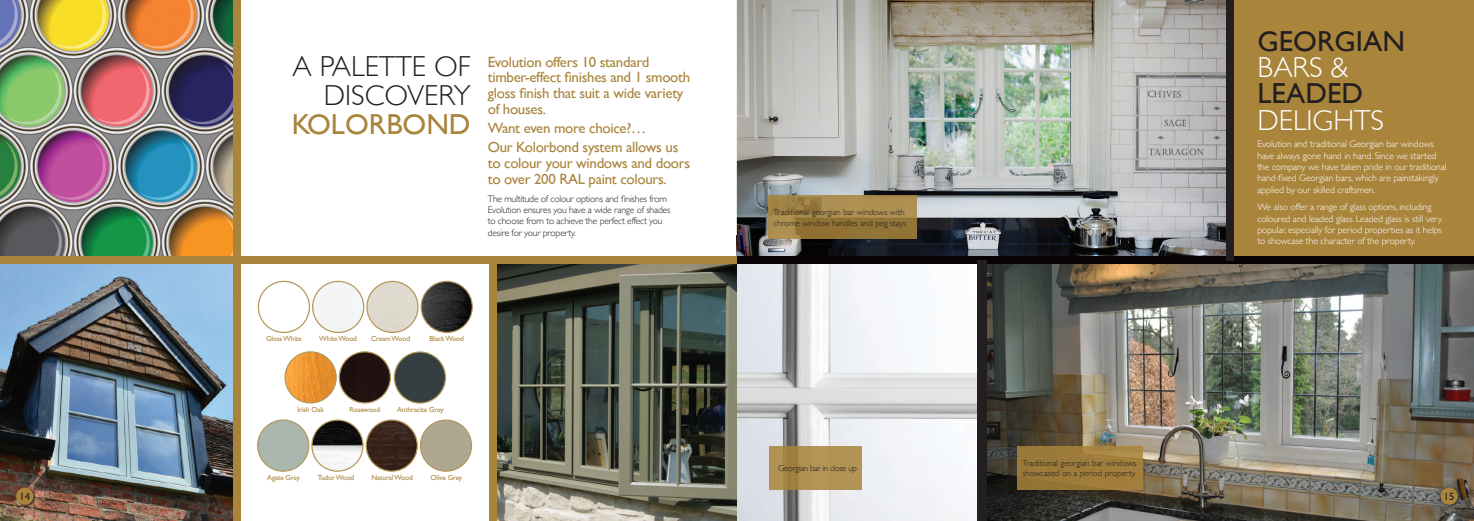
<style>
.page{position:relative;width:1474px;height:521px;background:#fff}
.page>*{position:absolute;margin:0;border:0;box-sizing:border-box;transform-origin:0 0}
.t1{font:300 28.88px/28.9px "Gill Sans";color:#231f20;text-align:right}
.t2{font:28.88px "Gill Sans";color:#231f20}
.t3{font:300 28.88px "Gill Sans";color:#fff}
.t4{font:28.88px "Gill Sans";color:#a9843b}
.t5{font:14.88px/15.8px "Gill Sans";letter-spacing:-.02em;color:#a9843b}
.t6{font:10.5px "Gill Sans";color:#231f20}
.t7{font:300 9.62px/11.4px "Gill Sans";letter-spacing:-.01em;color:#fff}
.t8{font:300 9.62px/11.4px "Gill Sans";letter-spacing:-.02em;color:#231f20}
.t9{font:300 8.75px/10.5px "Gill Sans";color:#231f20}
.t10{font:300 8.75px "Gill Sans";letter-spacing:-.03em;color:#231f20}
.t11{font:7.35px "Gill Sans";letter-spacing:-.02em;color:#a9843b}
</style>
<div class="page">
<img style="left:496px;top:264px;width:241px;height:257px">
<svg style="left:737px;top:0;width:736px;height:521px;fill:#a9843b"></svg>
<img style="left:736px;top:0;width:489px;height:257px">
<div style="left:251px;top:0;width:486px;height:235px;background:#fff"></div>
<img style="left:0;top:0;width:233px;height:521px">
<div style="left:0;top:257px;width:737px;height:7px;background:#a9843b"></div>
<div style="left:233px;top:0;width:8px;height:521px;background:#a9843b"></div>
<div style="left:16px;top:487px;width:19px;height:20px;background:#231f20;opacity:.75"></div>
<div style="left:16px;top:487px;width:17px;height:18px;background:#a9843b;border-radius:50%"></div>
<div style="left:760px;top:487px;width:19px;height:20px;background:#dbdfe6"></div>
<img style="left:987px;top:264px;width:486px;height:257px">
<div style="left:737px;top:257px;width:736px;height:7px;background:#080302"></div>
<svg style="left:769px;top:446px;width:92px;height:43px;background:#ae8f52"></svg>
<div style="left:1017px;top:446px;width:126px;height:43px;background:linear-gradient(to right,#967637,#a68340)"></div>
<div style="left:977px;top:260px;width:10px;height:261px;background:#231f20"></div>
<div style="left:1225px;top:0;width:8px;height:260px;background:#231f20"></div>
<div style="left:1440px;top:487px;width:19px;height:20px;background:#231f20;opacity:.75"></div>
<div style="left:1440px;top:487px;width:17px;height:18px;background:#a9843b;border-radius:50%"></div>
<div style="left:258px;top:281px;width:52px;height:52px;border:1px solid #b39758;border-radius:50%"></div>
<div style="left:313px;top:281px;width:51px;height:51px;background:#f4f5f6;border-radius:26px"></div>
<div style="left:312px;top:281px;width:52px;height:52px;border:1px solid #b39758;border-radius:50%"></div>
<div style="left:367px;top:281px;width:51px;height:51px;background:#ded9ce;border-radius:26px"></div>
<div style="left:366px;top:281px;width:52px;height:52px;border:1px solid #b39758;border-radius:50%"></div>
<div style="left:258px;top:420px;width:51px;height:51px;background:#a9b6ae;border-radius:26px"></div>
<div style="left:257px;top:419px;width:52px;height:53px;border:1px solid #b39758;border-radius:50%"></div>
<img style="left:312px;top:420px;width:51px;height:51px;border-radius:25px">
<div style="left:311px;top:419px;width:52px;height:53px;border:1px solid #b39758;border-radius:50%"></div>
<div style="left:489px;top:260px;width:7px;height:261px;background:#a9843b"></div>
<img style="left:366px;top:420px;width:51px;height:51px;border-radius:26px">
<div style="left:365px;top:419px;width:53px;height:53px;border:1px solid #b39758;border-radius:50%"></div>
<div style="left:420px;top:420px;width:51px;height:51px;background:#afa792;border-radius:26px"></div>
<div style="left:420px;top:419px;width:52px;height:53px;border:1px solid #b39758;border-radius:50%"></div>
<img style="left:421px;top:281px;width:51px;height:51px;border-radius:26px">
<div style="left:420px;top:281px;width:53px;height:52px;border:1px solid #b39758;border-radius:50%"></div>
<img style="left:285px;top:352px;width:51px;height:51px;border-radius:26px">
<div style="left:284px;top:351px;width:53px;height:52px;border:1px solid #b39758;border-radius:50%"></div>
<div style="left:339px;top:352px;width:51px;height:51px;background:#201210;border-radius:26px"></div>
<div style="left:339px;top:351px;width:52px;height:52px;border:1px solid #b39758;border-radius:50%"></div>
<div style="left:394px;top:352px;width:51px;height:51px;background:#353f41;border-radius:26px"></div>
<div style="left:394px;top:351px;width:52px;height:53px;border:1px solid #b39758;border-radius:50%"></div>
<svg style="left:768px;top:195px;width:148px;height:44px;background:#9f8043"></svg>
<p class="t6" style="left:20px;top:490px;width:12px">14</p>
<h1 class="t1" style="left:292px;top:51px;width:180px">A PALETTE OF<br>DISCOVERY</h1>
<h1 class="t4" style="left:292px;top:107px;width:180px">KOLORBOND</h1>
<h2 class="t5" style="left:488px;top:54px;width:204px">Evolution offers 10 standard timber-effect finishes and 1 smooth gloss finish that suit a wide variety of houses.</h2>
<h2 class="t5" style="left:488px;top:118px;width:192px;line-height:19.2px">Want even more choice?…<br>Our Kolorbond system allows us</h2>
<h2 class="t5" style="left:488px;top:155px;width:204px">to colour your windows and doors to over 200 RAL paint colours.</h2>
<p class="t8" style="left:488px;top:192px;width:184px">The multitude of colour options and finishes from Evolution ensures you have a wide range of shades to choose from to achieve the perfect effect you desire for your property.</p>
<p class="t11" style="left:266px;top:334px;width:37px">Gloss White</p>
<p class="t11" style="left:319px;top:334px;width:39px">White Wood</p>
<p class="t11" style="left:371px;top:334px;width:41px">Cream Wood</p>
<p class="t11" style="left:429px;top:334px;width:36px">Black Wood</p>
<p class="t11" style="left:297px;top:405px;width:28px">Irish Oak</p>
<p class="t11" style="left:349px;top:405px;width:32px">Rosewood</p>
<p class="t11" style="left:397px;top:405px;width:48px">Anthracite Grey</p>
<p class="t11" style="left:267px;top:473px;width:34px">Agate Grey</p>
<p class="t11" style="left:318px;top:473px;width:38px">Tudor Wood</p>
<p class="t11" style="left:371px;top:473px;width:43px">Natural Wood</p>
<p class="t11" style="left:430px;top:473px;width:33px">Olive Grey</p>
<p class="t9" style="left:773px;top:206px;width:134px">Traditional georgian bar windows with chrome window handles and peg stays</p>
<p class="t10" style="left:778px;top:461px;width:80px">Georgian bar in close up</p>
<p class="t9" style="left:1022px;top:457px;width:115px">Traditional georgian bar windows showcased on a period property</p>
<h1 class="t2" style="left:1257px;top:24px;width:149px">GEORGIAN</h1>
<h1 class="t3" style="left:1257px;top:45px;width:93px">BARS &amp;</h1>
<h1 class="t2" style="left:1257px;top:77px;width:107px">LEADED</h1>
<h1 class="t3" style="left:1257px;top:97px;width:128px">DELIGHTS</h1>
<p class="t7" style="left:1257px;top:138px;width:191px">Evolution and traditional Georgian bar windows have always gone hand in hand. Since we started the company we have taken pride in our traditional hand-fixed Georgian bars, which are painstakingly applied by our skilled craftsmen.</p>
<p class="t7" style="left:1257px;top:201px;width:186px">We also offer a range of glass options, including coloured and leaded glass. Leaded glass is still very popular, especially for period properties as it helps to showcase the character of the property.</p>
<p class="t6" style="left:1443px;top:490px;width:12px">15</p>
</div>
